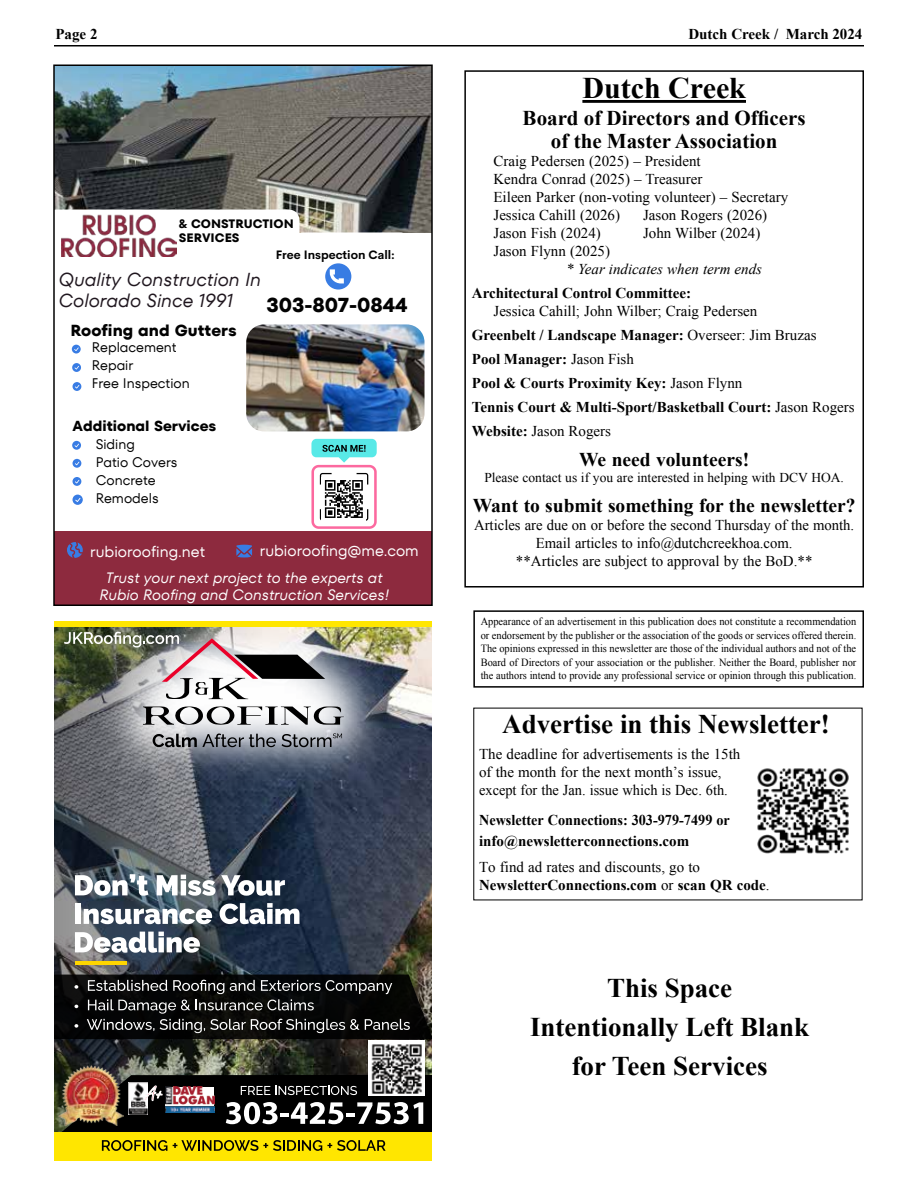
<style>
.page{position:relative;width:918px;height:1188px;background:#fff}
.page>*{position:absolute;margin:0;border:0;box-sizing:border-box;transform-origin:0 0}
.t1{font:700 30px "Times New Roman";color:#000}
.t2{font:700 27px/39px "Times New Roman";color:#000;text-align:center}
.t3{font:700 21px/22.5px "Times New Roman";color:#000;text-align:center}
.t4{font:700 20.1px "TT Fors";color:#020202}
.t5{font:700 19.5px "Times New Roman";color:#000}
.t6{font:italic 18.75px/21.3px "TT Fors";color:#20171f}
.t7{font:700 15.9px "TT Fors";color:#020202}
.t8{font:15.6px "TT Fors";color:#fff}
.t9{font:15px/18px "Times New Roman";color:#000}
.t10{font:700 15px/24px "Times New Roman";color:#000}
.t11{font:italic 15px/16.8px "TT Fors";color:#fff;text-align:center}
.t12{font:700 15px/21px "Times New Roman";color:#000;scale:.95 1}
.t13{font:italic 15px "Times New Roman";color:#000}
.t14{font:700 14.4px "TT Fors";color:#020202}
.t15{font:13.8px/18px "TT Fors";color:#020202}
.t16{font:13.5px "Times New Roman";color:#000}
.t17{font:700 12.15px/14.1px "TT Fors";color:#020202}
.t18{font:700 12px "Cerebri Sans";color:#020202}
.t19{font:10.95px/13.5px "Times New Roman";color:#000;text-align:justify;scale:.95 1}
.s1{font-weight:400}
</style>
<div class="page">
<hr style="left:582px;top:100px;width:164px;height:3px;background:#000">
<div style="left:464px;top:70px;width:400px;height:518px;border:2px solid #000"></div>
<hr style="left:54px;top:45px;width:810px;height:1px;background:#000">
<img style="left:757px;top:768px;width:92px;height:86px">
<div style="left:473px;top:610px;width:391px;height:78px;border:2px solid #000"></div>
<img style="left:343px;top:627px;width:89px;height:448px">
<img style="left:54px;top:627px;width:289px;height:505px">
<img style="left:78px;top:627px;width:331px;height:175px">
<div style="left:54px;top:621px;width:378px;height:6px;background:#ffe600"></div>
<div style="left:54px;top:1132px;width:378px;height:29px;background:#ffe600"></div>
<svg style="left:58px;top:1075px;width:374px;height:76px"></svg>
<img style="left:166px;top:1087px;width:48px;height:25px">
<hr style="left:75px;top:961px;width:51px;height:4px;background:#ffd600">
<svg style="left:64px;top:632px;width:261px;height:67px"></svg>
<svg style="left:143px;top:706px;width:201px;height:19px"></svg>
<svg style="left:153px;top:734px;width:123px;height:13px;background:#797c82"></svg>
<svg style="left:282px;top:733px;width:60px;height:14px"></svg>
<svg style="left:54px;top:975px;width:378px;height:64px;background:#1e1f1e"></svg>
<img style="left:59px;top:1065px;width:64px;height:61px">
<img style="left:75px;top:1078px;width:32px;height:26px">
<img style="left:368px;top:1041px;width:56px;height:55px">
<svg style="left:75px;top:874px;width:73px;height:22px"></svg>
<svg style="left:157px;top:875px;width:128px;height:21px"></svg>
<div style="left:75px;top:904px;width:6px;height:20px;background:#fff"></div>
<svg style="left:84px;top:909px;width:128px;height:15px"></svg>
<svg style="left:220px;top:903px;width:79px;height:21px"></svg>
<svg style="left:75px;top:932px;width:125px;height:21px"></svg>
<img style="left:246px;top:324px;width:179px;height:107px">
<img style="left:56px;top:67px;width:374px;height:166px">
<div style="left:54px;top:531px;width:378px;height:74px;background:#8d2a3e"></div>
<svg style="left:236px;top:545px;width:16px;height:12px"></svg>
<svg style="left:67px;top:542px;width:16px;height:16px"></svg>
<svg style="left:56px;top:210px;width:353px;height:80px"></svg>
<img style="left:62px;top:215px;width:114px;height:41px">
<svg style="left:311px;top:439px;width:66px;height:90px"></svg>
<svg style="left:72px;top:345px;width:179px;height:160px"></svg>
<div style="left:53px;top:64px;width:380px;height:542px;border:2px solid #000"></div>
<p class="t10" style="left:56px;top:21px;width:44px">Page 2</p>
<p class="t10" style="left:688px;top:21px;width:176px">Dutch Creek / March 2024</p>
<p class="t17" style="left:179px;top:217px;width:116px">&amp; CONSTRUCTION<br>SERVICES</p>
<p class="t6" style="left:58px;top:269px;width:204px">Quality Construction In<br>Colorado Since 1991</p>
<p class="t18" style="left:276px;top:245px;width:121px">Free Inspection Call:</p>
<h3 class="t4" style="left:266px;top:293px;width:143px">303-807-0844</h3>
<p class="t7" style="left:70px;top:321px;width:168px">Roofing and Gutters</p>
<p class="t15" style="left:92px;top:339px;width:99px">Replacement<br>Repair<br>Free Inspection</p>
<p class="t14" style="left:73px;top:417px;width:146px">Additional Services</p>
<p class="t15" style="left:96px;top:435px;width:83px">Siding<br>Patio Covers<br>Concrete<br>Remodels</p>
<p class="t8" style="left:90px;top:542px;width:116px">rubioroofing.net</p>
<p class="t8" style="left:260px;top:541px;width:160px">rubioroofing@me.com</p>
<p class="t11" style="left:99px;top:570px;width:291px">Trust your next project to the experts at<br>Rubio Roofing and Construction Services!</p>
<h1 class="t1" style="left:582px;top:67px;width:165px">Dutch Creek</h1>
<h3 class="t3" style="left:523px;top:106px;width:285px">Board of Directors and Officers of the Master Association</h3>
<p class="t9" style="left:494px;top:151px;width:296px">Craig Pedersen (2025) – President<br>Kendra Conrad (2025) – Treasurer<br>Eileen Parker (non-voting volunteer) – Secretary<br>Jessica Cahill (2026)<br>Jason Fish (2024)<br>Jason Flynn (2025)</p>
<p class="t13" style="left:566px;top:258px;width:197px">* Year indicates when term ends</p>
<p class="t10" style="left:472px;top:280px;width:221px">Architectural Control Committee:</p>
<p class="t10" style="left:472px;top:298px;width:384px;text-indent:22px"><span class="s1">Jessica Cahill; John Wilber; Craig Pedersen<br></span>Greenbelt / Landscape Manager: <span class="s1">Overseer: Jim Bruzas<br></span>Pool Manager: <span class="s1">Jason Fish<br></span>Pool &amp; Courts Proximity Key: <span class="s1">Jason Flynn<br></span>Tennis Court &amp; Multi-Sport/Basketball Court: <span class="s1">Jason Rogers </span>Website: <span class="s1">Jason Rogers</span></p>
<h3 class="t5" style="left:579px;top:446px;width:171px">We need volunteers!</h3>
<p class="t16" style="left:484px;top:469px;width:361px">Please contact us if you are interested in helping with DCV HOA.</p>
<h3 class="t5" style="left:473px;top:492px;width:384px">Want to submit something for the newsletter?</h3>
<p class="t9" style="left:474px;top:516px;width:382px;text-align:center">Articles are due on or before the second Thursday of the month.<br>Email articles to info@dutchcreekhoa.com.<br>**Articles are subject to approval by the BoD.**</p>
<p class="t9" style="left:643px;top:206px;width:126px">Jason Rogers (2026)<br>John Wilber (2024)</p>
<p class="t19" style="left:481px;top:615px;width:397px">Appearance of an advertisement in this publication does not constitute a recommendation or endorsement by the publisher or the association of the goods or services offered therein.<br>The opinions expressed in this newsletter are those of the individual authors and not of the Board of Directors of your association or the publisher. Neither the Board, publisher nor the authors intend to provide any professional service or opinion through this publication.</p>
<h2 class="t2" style="left:502px;top:704px;width:329px">Advertise in this Newsletter!</h2>
<p class="t9" style="left:479px;top:745px;width:263px">The deadline for advertisements is the 15th of the month for the next month’s issue, except for the Jan. issue which is Dec. 6th.</p>
<p class="t12" style="left:479px;top:809px;width:265px">Newsletter Connections: 303-979-7499 or info@newsletterconnections.com</p>
<p class="t10" style="left:479px;top:858px;width:292px;line-height:18px"><span class="s1">To find ad rates and discounts, go to<br></span>NewsletterConnections.com <span class="s1">or</span> scan QR code<span class="s1">.</span></p>
<h2 class="t2" style="left:530px;top:968px;width:281px">This Space<br>Intentionally Left Blank for Teen Services</h2>
</div>
